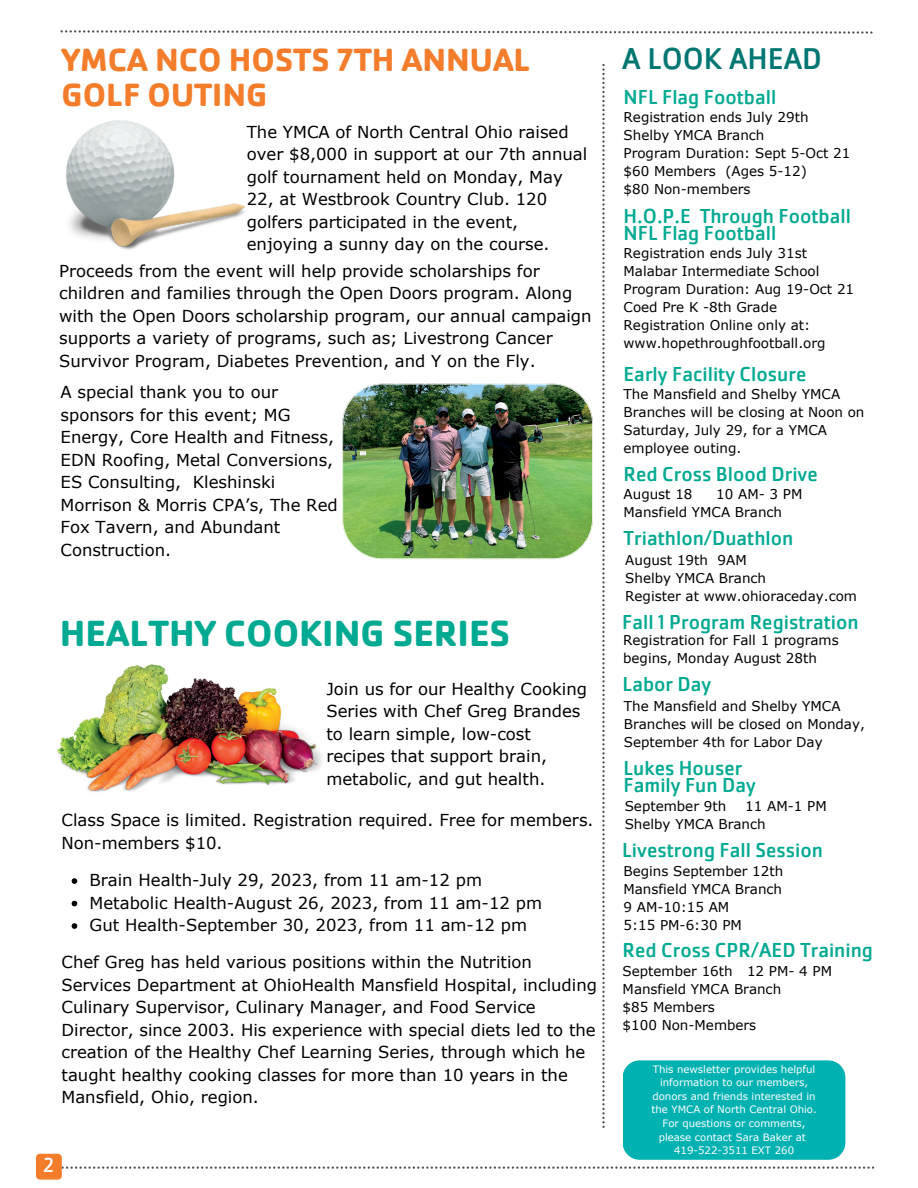
<style>
.page{position:relative;width:918px;height:1188px;background:#fff}
.page>*{position:absolute;margin:0;border:0;box-sizing:border-box;transform-origin:0 0}
.t1{font:700 37.8px "Cachet Pro";color:#00a991}
.t2{font:700 33.45px "Cachet Pro";color:#f47d2c}
.t3{font:31.2px "Cachet Pro";color:#007672}
.t4{font:21px "Cachet Pro";color:#00a991}
.t5{font:21px "Cachet Pro";color:#fff}
.t6{font:16.5px/22.5px "Verdana";color:#000}
.t7{font:13.5px/18px "Verdana";color:#000}
.t8{font:10.2px/13.5px "Verdana";color:#fff;text-align:center}
</style>
<div class="page">
<svg style="left:61px;top:30px;width:812px;height:4px"></svg>
<svg style="left:602px;top:64px;width:3px;height:1064px"></svg>
<div style="left:623px;top:1060px;width:222px;height:100px;background:#00b1b1;border-radius:17px"></div>
<svg style="left:36px;top:1154px;width:838px;height:26px"></svg>
<img style="left:66px;top:120px;width:179px;height:130px">
<img style="left:342px;top:384px;width:251px;height:175px">
<img style="left:57px;top:664px;width:265px;height:128px">
<svg style="left:72px;top:878px;width:5px;height:6px"></svg>
<svg style="left:72px;top:901px;width:5px;height:5px"></svg>
<svg style="left:72px;top:923px;width:5px;height:6px"></svg>
<p class="t2" style="left:62px;top:39px;width:471px">YMCA NCO HOSTS 7TH ANNUAL</p>
<p class="t2" style="left:62px;top:73px;width:207px">GOLF OUTING</p>
<p class="t6" style="left:247px;top:120px;width:342px">The YMCA of North Central Ohio raised over $8,000 in support at our 7th annual golf tournament held on Monday, May 22, at Westbrook Country Club. 120 golfers participated in the event, enjoying a sunny day on the course.</p>
<p class="t6" style="left:59px;top:259px;width:534px">Proceeds from the event will help provide scholarships for children and families through the Open Doors program. Along with the Open Doors scholarship program, our annual campaign supports a variety of programs, such as; Livestrong Cancer</p>
<p class="t6" style="left:59px;top:349px;width:478px">Survivor Program, Diabetes Prevention, and Y on the Fly.</p>
<p class="t6" style="left:61px;top:380px;width:279px">A special thank you to our sponsors for this event; MG<br>Energy, Core Health and Fitness,<br>EDN Roofing, Metal Conversions,<br>ES Consulting, Kleshinski<br>Morrison &amp; Morris CPA’s, The Red<br>Fox Tavern, and Abundant<br>Construction.</p>
<p class="t1" style="left:60px;top:609px;width:452px">HEALTHY COOKING SERIES</p>
<p class="t6" style="left:326px;top:677px;width:262px">Join us for our Healthy Cooking<br>Series with Chef Greg Brandes to learn simple, low-cost recipes that support brain, metabolic, and gut health.</p>
<p class="t6" style="left:62px;top:809px;width:534px">Class Space is limited. Registration required. Free for members.<br>Non-members $10.</p>
<p class="t6" style="left:90px;top:868px;width:394px">Brain Health-July 29, 2023, from 11 am-12 pm</p>
<p class="t6" style="left:90px;top:891px;width:454px">Metabolic Health-August 26, 2023, from 11 am-12 pm</p>
<p class="t6" style="left:90px;top:913px;width:439px">Gut Health-September 30, 2023, from 11 am-12 pm</p>
<p class="t6" style="left:62px;top:950px;width:537px">Chef Greg has held various positions within the Nutrition Services Department at OhioHealth Mansfield Hospital, including Culinary Supervisor, Culinary Manager, and Food Service Director, since 2003. His experience with special diets led to the creation of the Healthy Chef Learning Series, through which he taught healthy cooking classes for more than 10 years in the Mansfield, Ohio, region.</p>
<p class="t5" style="left:43px;top:1152px;width:12px">2</p>
<p class="t3" style="left:622px;top:39px;width:201px">A LOOK AHEAD</p>
<p class="t4" style="left:624px;top:84px;width:154px">NFL Flag Football</p>
<p class="t7" style="left:624px;top:108px;width:186px">Registration ends July 29th</p>
<p class="t7" style="left:624px;top:126px;width:142px">Shelby YMCA Branch</p>
<p class="t7" style="left:624px;top:144px;width:228px">Program Duration: Sept 5-Oct 21</p>
<p class="t7" style="left:624px;top:162px;width:185px">$60 Members (Ages 5-12)</p>
<p class="t7" style="left:624px;top:180px;width:128px">$80 Non-members</p>
<p class="t4" style="left:624px;top:203px;width:229px">H.O.P.E Through Football</p>
<p class="t4" style="left:624px;top:220px;width:154px">NFL Flag Football</p>
<p class="t7" style="left:624px;top:244px;width:185px">Registration ends July 31st</p>
<p class="t7" style="left:624px;top:262px;width:197px">Malabar Intermediate School</p>
<p class="t7" style="left:624px;top:280px;width:232px">Program Duration: Aug 19-Oct 21</p>
<p class="t7" style="left:624px;top:298px;width:155px">Coed Pre K -8th Grade</p>
<p class="t7" style="left:624px;top:316px;width:188px">Registration Online only at:</p>
<p class="t7" style="left:624px;top:334px;width:204px">www.hopethroughfootball.org</p>
<p class="t4" style="left:624px;top:361px;width:184px">Early Facility Closure</p>
<p class="t7" style="left:624px;top:385px;width:242px">The Mansfield and Shelby YMCA<br>Branches will be closing at Noon on<br>Saturday, July 29, for a YMCA</p>
<p class="t7" style="left:624px;top:439px;width:119px">employee outing.</p>
<p class="t4" style="left:624px;top:461px;width:196px">Red Cross Blood Drive</p>
<p class="t7" style="left:624px;top:485px;width:70px">August 18</p>
<p class="t7" style="left:716px;top:485px;width:88px">10 AM- 3 PM</p>
<p class="t7" style="left:624px;top:503px;width:160px">Mansfield YMCA Branch</p>
<p class="t4" style="left:624px;top:525px;width:171px">Triathlon/Duathlon</p>
<p class="t7" style="left:625px;top:550px;width:123px">August 19th 9AM</p>
<p class="t7" style="left:625px;top:568px;width:142px">Shelby YMCA Branch</p>
<p class="t7" style="left:625px;top:586px;width:233px">Register at www.ohioraceday.com</p>
<p class="t4" style="left:622px;top:608px;width:238px">Fall 1 Program Registration</p>
<p class="t7" style="left:623px;top:631px;width:217px">Registration for Fall 1 programs begins, Monday August 28th</p>
<p class="t4" style="left:623px;top:671px;width:90px">Labor Day</p>
<p class="t7" style="left:624px;top:696px;width:243px">The Mansfield and Shelby YMCA<br>Branches will be closed on Monday,<br>September 4th for Labor Day</p>
<p class="t4" style="left:624px;top:755px;width:120px">Lukes Houser</p>
<p class="t4" style="left:624px;top:772px;width:134px">Family Fun Day</p>
<p class="t7" style="left:625px;top:796px;width:103px">September 9th</p>
<p class="t7" style="left:745px;top:796px;width:83px">11 AM-1 PM</p>
<p class="t7" style="left:625px;top:814px;width:142px">Shelby YMCA Branch</p>
<p class="t4" style="left:622px;top:836px;width:202px">Livestrong Fall Session</p>
<p class="t7" style="left:624px;top:861px;width:161px">Begins September 12th</p>
<p class="t7" style="left:624px;top:879px;width:160px">Mansfield YMCA Branch</p>
<p class="t7" style="left:624px;top:897px;width:107px">9 AM-10:15 AM</p>
<p class="t7" style="left:624px;top:915px;width:120px">5:15 PM-6:30 PM</p>
<p class="t4" style="left:623px;top:937px;width:252px">Red Cross CPR/AED Training</p>
<p class="t7" style="left:623px;top:962px;width:211px">September 16th 12 PM- 4 PM</p>
<p class="t7" style="left:623px;top:980px;width:160px">Mansfield YMCA Branch</p>
<p class="t7" style="left:623px;top:998px;width:94px">$85 Members</p>
<p class="t7" style="left:623px;top:1016px;width:135px">$100 Non-Members</p>
<p class="t8" style="left:651px;top:1062px;width:167px">This newsletter provides helpful information to our members, donors and friends interested in the YMCA of North Central Ohio.<br>For questions or comments, please contact Sara Baker at</p>
<p class="t8" style="left:674px;top:1143px;width:122px">419-522-3511 EXT 260</p>
</div>
